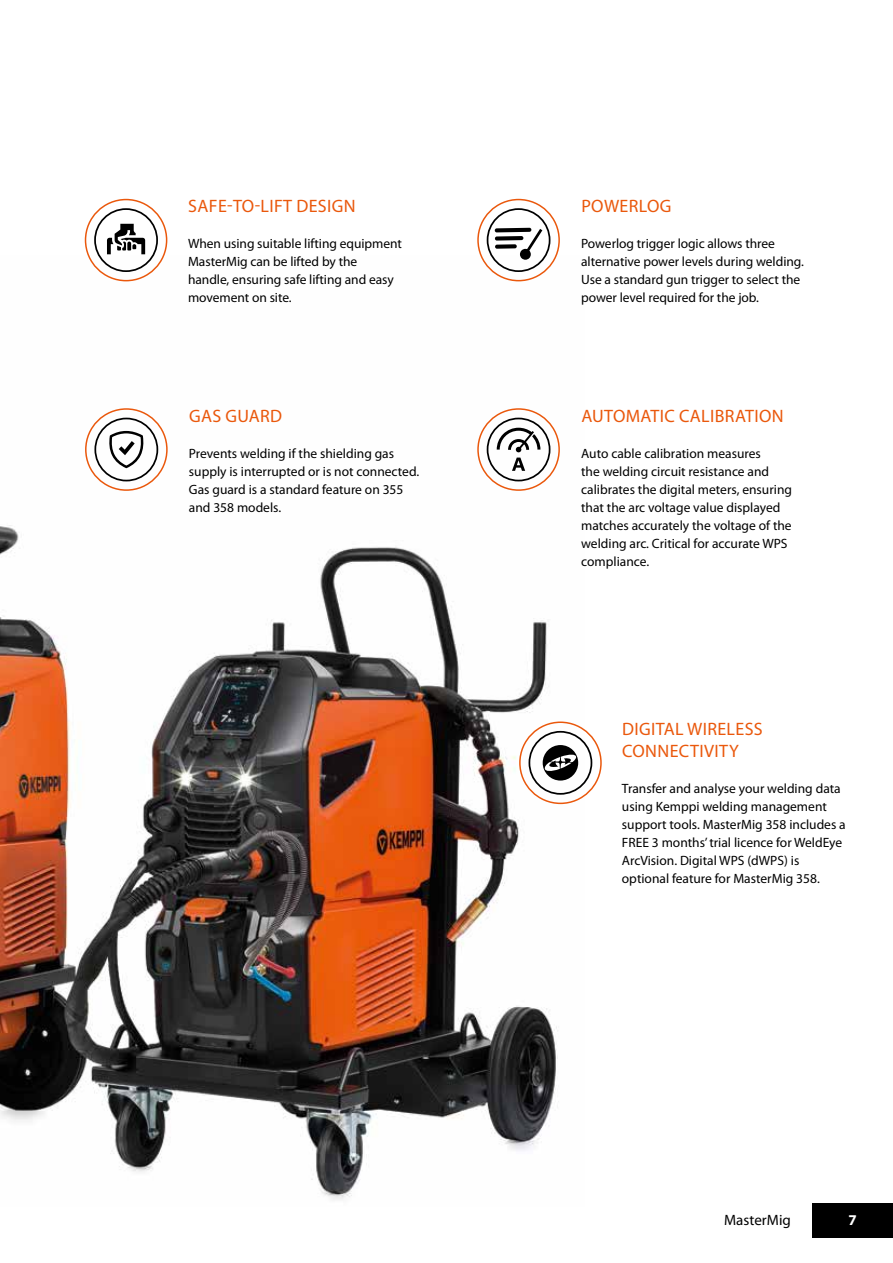
<style>
.page{position:relative;width:893px;height:1263px;background:#fff}
.page>*{position:absolute;margin:0;border:0;box-sizing:border-box;transform-origin:0 0}
.t1{font:18px/21.6px "Myriad Pro";letter-spacing:.02em;color:#ea580c}
.t2{font:15px "Myriad Pro";color:#000}
.t3{font:700 15px "Myriad Pro";color:#fff}
.t4{font:13.5px/18px "Myriad Pro";color:#000}
</style>
<div class="page">
<img style="left:0;top:255px;width:585px;height:945px">
<div style="left:812px;top:1203px;width:81px;height:34px;background:#000"></div>
<div style="left:519px;top:721px;width:83px;height:83px;border:2px solid #ea580c;border-radius:50%"></div>
<svg style="left:529px;top:731px;width:63px;height:64px"></svg>
<div style="left:477px;top:408px;width:83px;height:83px;border:2px solid #ea580c;border-radius:50%"></div>
<svg style="left:487px;top:418px;width:63px;height:63px"></svg>
<div style="left:85px;top:199px;width:82px;height:82px;border:2px solid #ea580c;border-radius:50%"></div>
<svg style="left:94px;top:208px;width:64px;height:64px"></svg>
<div style="left:477px;top:199px;width:83px;height:82px;border:2px solid #ea580c;border-radius:50%"></div>
<svg style="left:487px;top:208px;width:63px;height:64px"></svg>
<div style="left:85px;top:408px;width:83px;height:83px;border:2px solid #ea580c;border-radius:50%"></div>
<svg style="left:94px;top:418px;width:64px;height:63px"></svg>
<h1 class="t1" style="left:188px;top:195px;width:169px">SAFE-TO-LIFT DESIGN</h1>
<p class="t4" style="left:188px;top:235px;width:215px">When using suitable lifting equipment<br>MasterMig can be lifted by the handle, ensuring safe lifting and easy movement on site.</p>
<h1 class="t1" style="left:189px;top:405px;width:95px">GAS GUARD</h1>
<p class="t4" style="left:189px;top:444px;width:232px">Prevents welding if the shielding gas supply is interrupted or is not connected.<br>Gas guard is a standard feature on 355 and 358 models.</p>
<h1 class="t1" style="left:581px;top:195px;width:92px">POWERLOG</h1>
<p class="t4" style="left:581px;top:235px;width:224px">Powerlog trigger logic allows three alternative power levels during welding.<br>Use a standard gun trigger to select the power level required for the job.</p>
<h1 class="t1" style="left:581px;top:405px;width:204px">AUTOMATIC CALIBRATION</h1>
<p class="t4" style="left:581px;top:444px;width:212px">Auto cable calibration measures<br>the welding circuit resistance and calibrates the digital meters, ensuring that the arc voltage value displayed matches accurately the voltage of the welding arc. Critical for accurate WPS compliance.</p>
<h1 class="t1" style="left:622px;top:718px;width:142px">DIGITAL WIRELESS<br>CONNECTIVITY</h1>
<p class="t4" style="left:622px;top:779px;width:225px">Transfer and analyse your welding data using Kemppi welding management support tools. MasterMig 358 includes a FREE 3 months’ trial licence for WeldEye ArcVision. Digital WPS (dWPS) is optional feature for MasterMig 358.</p>
<p class="t2" style="left:724px;top:1210px;width:68px">MasterMig</p>
<p class="t3" style="left:848px;top:1210px;width:10px">7</p>
</div>
